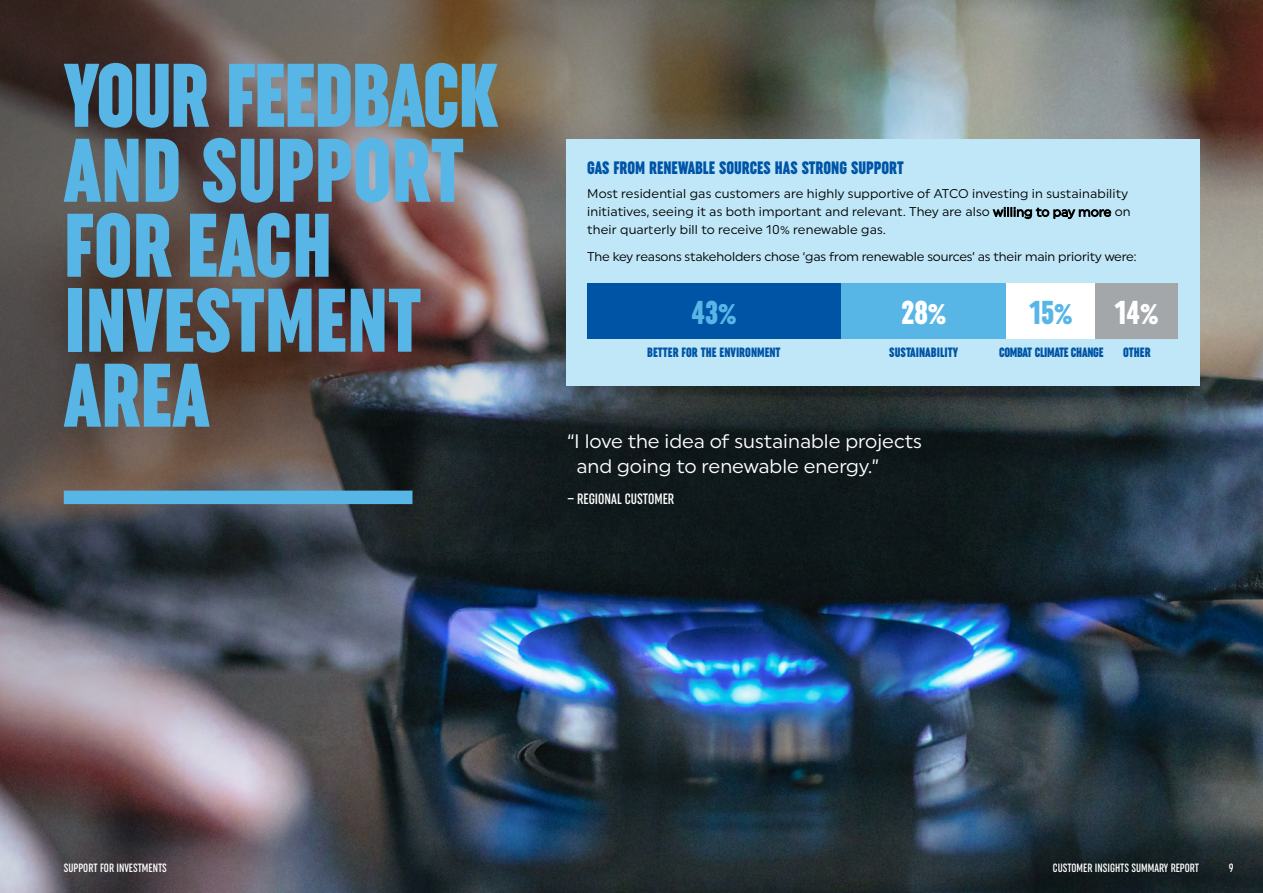
<style>
.page{position:relative;width:1263px;height:893px;background:#fff}
.page>*{position:absolute;margin:0;border:0;box-sizing:border-box;transform-origin:0 0}
.t1{font:900 extra-condensed 90px/75px "Uniform";color:#58b6e7}
.t2{font:900 extra-condensed 33px "Uniform";color:#58b6e7}
.t3{font:900 extra-condensed 33px "Uniform";color:#fff}
.t4{font:19.5px/25.5px "Uniform";color:#fff}
.t5{font:900 extra-condensed 18px "Uniform";color:#0054a6}
.t6{font:500 extra-condensed 15px "Uniform";color:#fff}
.t7{font:900 extra-condensed 13.5px "Uniform";color:#0054a6}
.t8{font:900 extra-condensed 13.5px "Uniform";letter-spacing:-.02em;color:#0054a6}
.t9{font:12.75px/18px "Uniform";letter-spacing:.01em;color:#000}
.t10{font:12.75px "Uniform";letter-spacing:-.01em;color:#000}
.t11{font:500 extra-condensed 12px "Uniform";color:#fff}
</style>
<div class="page">
<img style="left:0;top:0;width:1263px;height:893px">
<div style="left:566px;top:139px;width:633px;height:247px;background:#bfe7f7"></div>
<div style="left:64px;top:491px;width:348px;height:13px;background:#58b6e7"></div>
<div style="left:587px;top:284px;width:254px;height:55px;background:#0054a6"></div>
<div style="left:841px;top:284px;width:166px;height:55px;background:#58b6e7"></div>
<div style="left:1006px;top:284px;width:89px;height:55px;background:#fff"></div>
<div style="left:1095px;top:284px;width:83px;height:55px;background:#a3a7a9"></div>
<h1 class="t1" style="left:64px;top:58px;width:436px">YOUR FEEDBACK<br>AND SUPPORT<br>FOR EACH<br>INVESTMENT<br>AREA</h1>
<h3 class="t5" style="left:587px;top:157px;width:318px">GAS FROM RENEWABLE SOURCES HAS STRONG SUPPORT</h3>
<p class="t9" style="left:587px;top:185px;width:545px">Most residential gas customers are highly supportive of ATCO investing in sustainability initiatives, seeing it as both important and relevant. They are also willing to pay more on their quarterly bill to receive 10% renewable gas.</p>
<p class="t10" style="left:587px;top:249px;width:551px">The key reasons stakeholders chose ‘gas from renewable sources’ as their main priority were:</p>
<h2 class="t2" style="left:692px;top:293px;width:47px">43%</h2>
<h2 class="t3" style="left:901px;top:293px;width:46px">28%</h2>
<h2 class="t2" style="left:1029px;top:293px;width:45px">15%</h2>
<h2 class="t3" style="left:1114px;top:293px;width:45px">14%</h2>
<p class="t7" style="left:647px;top:345px;width:135px">BETTER FOR THE ENVIRONMENT</p>
<p class="t7" style="left:889px;top:345px;width:70px">SUSTAINABILITY</p>
<p class="t8" style="left:999px;top:345px;width:106px">COMBAT CLIMATE CHANGE</p>
<p class="t7" style="left:1123px;top:345px;width:29px">OTHER</p>
<h3 class="t4" style="left:576px;top:428px;width:347px;text-indent:-9px">“I love the idea of sustainable projects and going to renewable energy.”</h3>
<p class="t6" style="left:567px;top:490px;width:108px">– REGIONAL CUSTOMER</p>
<p class="t11" style="left:64px;top:860px;width:105px">SUPPORT FOR INVESTMENTS</p>
<p class="t11" style="left:1053px;top:860px;width:148px">CUSTOMER INSIGHTS SUMMARY REPORT</p>
<p class="t11" style="left:1229px;top:860px;width:6px">9</p>
</div>
